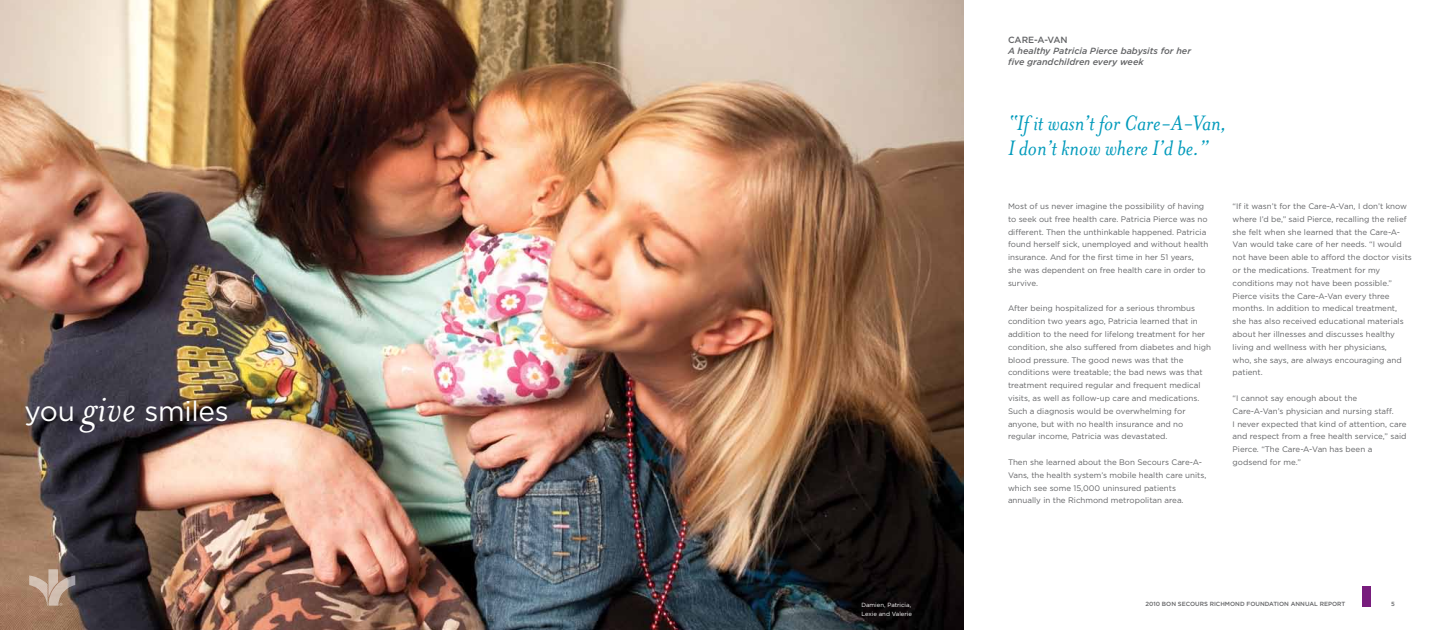
<style>
.page{position:relative;width:1440px;height:630px;background:#fff}
.page>*{position:absolute;margin:0;border:0;box-sizing:border-box;transform-origin:0 0}
.t1{font:28px "Gotham";letter-spacing:-.01em;color:#fff}
.t2{font:italic 24px/25px "Mrs Eaves";color:#009abb}
.t3{font:italic 500 9px/10.8px "Gotham";color:#636466}
.t4{font:500 9px "Gotham";color:#636466}
.t5{font:8px/12.8px "Gotham";color:#636466}
.t6{font:500 6px "Gotham";color:#636466}
.t7{font:6px/8.8px "Gotham";color:#fff}
.s1{font-family:"Mrs Eaves";font-style:italic;font-size:44px}
</style>
<div class="page">
<img style="left:0;top:0;width:963px;height:630px">
<svg style="left:29px;top:569px;width:46px;height:37px;background:#a99180"></svg>
<div style="left:1363px;top:586px;width:8px;height:20px;background:#781d7d"></div>
<h1 class="t1" style="left:24px;top:393px;width:206px">you <span class="s1">give</span> smiles</h1>
<p class="t7" style="left:861px;top:601px;width:52px">Damien, Patricia,<br>Lexie and Valerie</p>
<p class="t4" style="left:1008px;top:34px;width:61px">CARE-A-VAN</p>
<p class="t3" style="left:1008px;top:45px;width:185px">A healthy Patricia Pierce babysits for her five grandchildren every week</p>
<h2 class="t2" style="left:1008px;top:110px;width:220px">“If it wasn’t for Care-A-Van,<br>I don’t know where I’d be.”</h2>
<p class="t5" style="left:1008px;top:200px;width:202px">Most of us never imagine the possibility of having to seek out free health care. Patricia Pierce was no different. Then the unthinkable happened. Patricia found herself sick, unemployed and without health insurance. And for the first time in her 51 years, she was dependent on free health care in order to survive.</p>
<p class="t5" style="left:1008px;top:302px;width:205px">After being hospitalized for a serious thrombus condition two years ago, Patricia learned that in addition to the need for lifelong treatment for her condition, she also suffered from diabetes and high blood pressure. The good news was that the conditions were treatable; the bad news was that treatment required regular and frequent medical visits, as well as follow-up care and medications.<br>Such a diagnosis would be overwhelming for anyone, but with no health insurance and no regular income, Patricia was devastated.</p>
<p class="t5" style="left:1008px;top:456px;width:200px">Then she learned about the Bon Secours Care-A-Vans, the health system’s mobile health care units, which see some 15,000 uninsured patients annually in the Richmond metropolitan area.</p>
<p class="t5" style="left:1233px;top:200px;width:181px">“If it wasn’t for the Care-A-Van, I don’t know where I’d be,” said Pierce, recalling the relief she felt when she learned that the Care-A-Van would take care of her needs. “I would not have been able to afford the doctor visits or the medications. Treatment for my conditions may not have been possible.” Pierce visits the Care-A-Van every three months. In addition to medical treatment, she has also received educational materials about her illnesses and discusses healthy living and wellness with her physicians,<br>who, she says, are always encouraging and patient.</p>
<p class="t5" style="left:1233px;top:392px;width:175px">“I cannot say enough about the Care-A-Van’s physician and nursing staff.<br>I never expected that kind of attention, care and respect from a free health service,” said Pierce. “The Care-A-Van has been a godsend for me.”</p>
<p class="t6" style="left:1145px;top:600px;width:201px">2010 BON SECOURS RICHMOND FOUNDATION ANNUAL REPORT</p>
<p class="t6" style="left:1391px;top:600px;width:5px">5</p>
</div>
